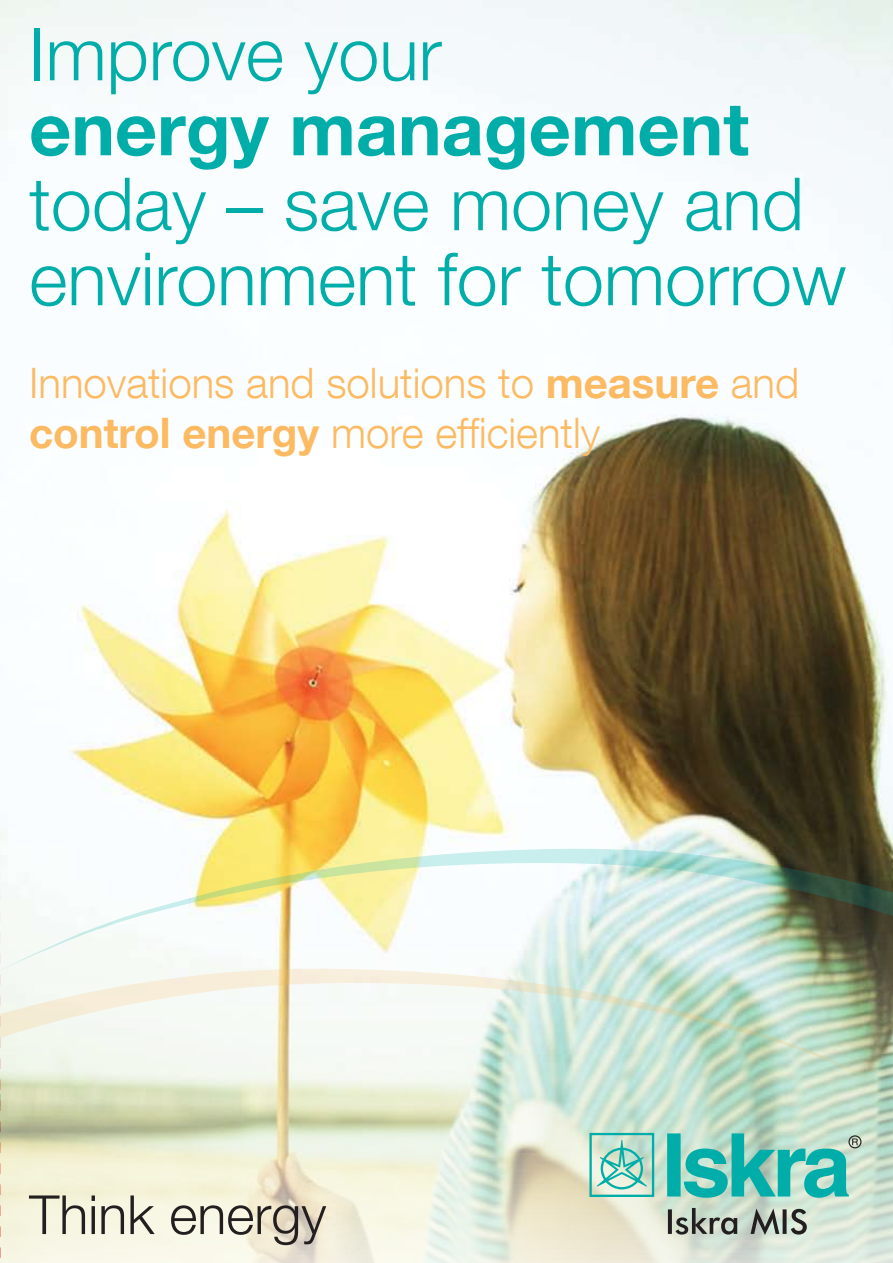
<style>
.page{position:relative;width:893px;height:1263px;background:#fff}
.page>*{position:absolute;margin:0;border:0;box-sizing:border-box;transform-origin:0 0}
.t1{font:300 73.5px/75px "Helvetica Neue LT Com";color:#00ada8}
.t2{font:700 73.5px "Helvetica Neue LT Com";color:#00ada8}
.t3{font:300 54px "Helvetica Neue LT Com";color:#231f20}
.t4{font:300 42px/50.4px "Helvetica Neue LT Com";color:#fcba63}
.s1{font-weight:700}
</style>
<div class="page">
<img style="left:0;top:0;width:893px;height:1263px">
<svg style="left:668px;top:1208px;width:139px;height:27px;background:#99a298"></svg>
<svg style="left:589px;top:1133px;width:65px;height:64px;background:#9bd5c7"></svg>
<svg style="left:667px;top:1133px;width:194px;height:65px;background:#68c5ba"></svg>
<svg style="left:0;top:849px;width:893px;height:120px"></svg>
<svg style="left:0;top:969px;width:893px;height:122px"></svg>
<h1 class="t1" style="left:29px;top:15px;width:414px">Improve your</h1>
<h1 class="t2" style="left:29px;top:83px;width:721px">energy management</h1>
<h1 class="t1" style="left:29px;top:165px;width:819px">today – save money and environment for tomorrow</h1>
<p class="t4" style="left:29px;top:357px;width:772px">Innovations and solutions to <span class="s1">measure</span> and <span class="s1">control energy</span> more efficiently</p>
<p class="t3" style="left:29px;top:1182px;width:299px">Think energy</p>
</div>
